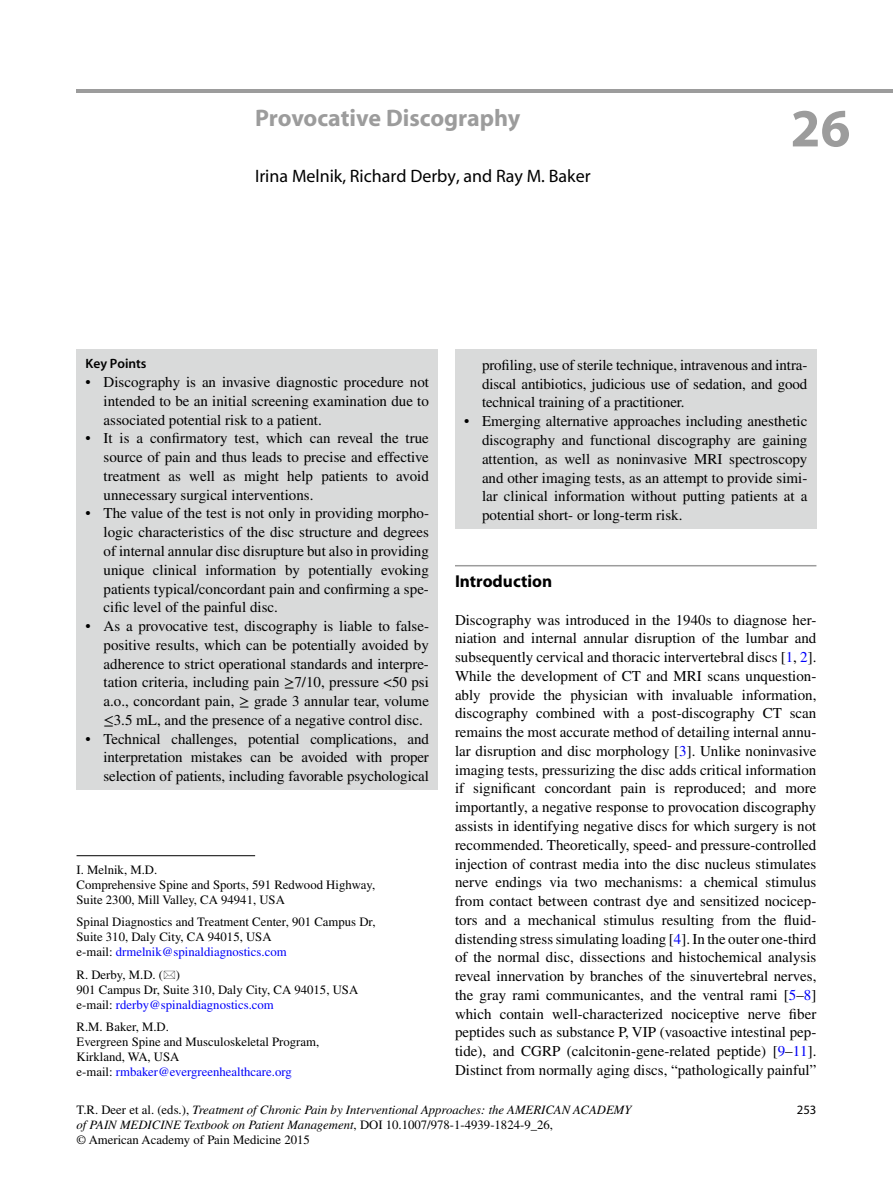
<style>
.page{position:relative;width:893px;height:1187px;background:#fff}
.page>*{position:absolute;margin:0;border:0;box-sizing:border-box;transform-origin:0 0}
.t1{font:700 54px "Xmwhjw Pytbhn Myriad";color:#9c9c9c}
.t2{font:700 24px "Xmwhjw Pytbhn Myriad";color:#9c9c9c}
.t3{font:18px "Glprvd Rdjwkl Myriad";color:#000}
.t4{font:700 17.25px "Xmwhjw Pytbhn Myriad";color:#000}
.t5{font:15px/18.8px "Jbwljm Cyjbjt Times";color:#000;text-align:justify}
.t6{font:600 13.5px "Gslhrp Gcbmrx Myriad";color:#000}
.t7{font:12.75px/15px "Jbwljm Cyjbjt Times";color:#000}
.t8{font:italic 12.75px "Wyvlch Gtsjhk Times";color:#000}
.t9{font:12.75px "Tsgxyh Xrbbcc Myriad";color:#000}
.s1{font-family:"Xghbvv Pggsvb STIX General"}
.s2{color:#0000fa}
.s3{font-family:"Jbwljm Cyjbjt Times";font-style:normal}
</style>
<div class="page">
<hr style="left:77px;top:89px;width:816px;height:3px;background:#9c9c9c">
<hr style="left:455px;top:565px;width:361px;height:1px;background:#9c9c9c">
<hr style="left:77px;top:855px;width:178px;height:1px;background:#000">
<div style="left:77px;top:349px;width:361px;height:441px;background:#d9dada"></div>
<div style="left:455px;top:349px;width:361px;height:180px;background:#d9dada"></div>
<h2 class="t2" style="left:255px;top:109px;width:267px">Provocative Discography</h2>
<p class="t3" style="left:255px;top:169px;width:337px">Irina Melnik , Richard Derby , and Ray M. Baker</p>
<h1 class="t1" style="left:790px;top:108px;width:61px">26</h1>
<p class="t6" style="left:86px;top:358px;width:63px">Key Points</p>
<p class="t5" style="left:104px;top:374px;width:327px;text-indent:-18px">• Discography is an invasive diagnostic procedure not intended to be an initial screening examination due to associated potential risk to a patient.</p>
<p class="t5" style="left:104px;top:430px;width:327px;text-indent:-18px">• It is a confirmatory test, which can reveal the true source of pain and thus leads to precise and effective treatment as well as might help patients to avoid unnecessary surgical interventions.</p>
<p class="t5" style="left:104px;top:505px;width:327px;text-indent:-18px">• The value of the test is not only in providing morpho&shy;logic characteristics of the disc structure and degrees of internal annular disc disrupture but also in providing unique clinical information by potentially evoking patients typical/concordant pain and confirming a spe&shy;cific level of the painful disc.</p>
<p class="t5" style="left:104px;top:618px;width:327px;text-indent:-18px">• As a provocative test, discography is liable to false&shy;positive results, which can be potentially avoided by adherence to strict operational standards and interpre&shy;tation criteria, including pain <span class="s1">≥</span>7/10, pressure &lt;50 psi a.o., concordant pain, <span class="s1">≥</span> grade 3 annular tear, volume <span class="s1">≤</span>3.5 mL, and the presence of a negative control disc.</p>
<p class="t5" style="left:104px;top:730px;width:327px;text-indent:-18px">• Technical challenges, potential complications, and interpretation mistakes can be avoided with proper selection of patients, including favorable psychological</p>
<p class="t7" style="left:77px;top:862px;width:300px">I. Melnik , M.D.<br>Comprehensive Spine and Sports , 591 Redwood Highway,<br>Suite 2300 , Mill Valley , CA 94941 , USA</p>
<p class="t7" style="left:77px;top:915px;width:300px">Spinal Diagnostics and Treatment Center , 901 Campus Dr,<br>Suite 310 , Daly City , CA 94015 , USA<br>e-mail: <span class="s2">drmelnik@spinaldiagnostics.com</span></p>
<p class="t7" style="left:77px;top:967px;width:283px">R. Derby , M.D. ( )<br>901 Campus Dr, Suite 310 , Daly City , CA 94015 , USA e-mail: <span class="s2">rderby@spinaldiagnostics.com</span></p>
<p class="t7" style="left:77px;top:1020px;width:244px">R. M. Baker , M.D.<br>Evergreen Spine and Musculoskeletal Program ,<br>Kirkland , WA , USA<br>e-mail: <span class="s2">rmbaker@evergreenhealthcare.org</span></p>
<p class="t5" style="left:482px;top:357px;width:327px">profiling, use of sterile technique, intravenous and intra&shy;discal antibiotics, judicious use of sedation, and good technical training of a practitioner.</p>
<p class="t5" style="left:482px;top:413px;width:327px;text-indent:-18px">• Emerging alternative approaches including anesthetic discography and functional discography are gaining attention, as well as noninvasive MRI spectroscopy and other imaging tests, as an attempt to provide simi&shy;lar clinical information without putting patients at a potential short- or long-term risk.</p>
<p class="t4" style="left:455px;top:575px;width:99px">Introduction</p>
<p class="t5" style="left:455px;top:611px;width:363px">Discography was introduced in the 1940s to diagnose her&shy;niation and internal annular disruption of the lumbar and subsequently cervical and thoracic intervertebral discs [ <span class="s2">1</span> , <span class="s2">2</span> ].<br>While the development of CT and MRI scans unquestion&shy;ably provide the physician with invaluable information, discography combined with a post-discography CT scan remains the most accurate method of detailing internal annu&shy;lar disruption and disc morphology [ <span class="s2">3</span> ]. Unlike noninvasive imaging tests, pressurizing the disc adds critical information if significant concordant pain is reproduced; and more importantly, a negative response to provocation discography assists in identifying negative discs for which surgery is not recommended. Theoretically, speed- and pressure-controlled injection of contrast media into the disc nucleus stimulates nerve endings via two mechanisms: a chemical stimulus from contact between contrast dye and sensitized nocicep&shy;tors and a mechanical stimulus resulting from the fluid&shy;distending stress simulating loading [ <span class="s2">4</span> ]. In the outer one-third of the normal disc, dissections and histochemical analysis reveal innervation by branches of the sinuvertebral nerves, the gray rami communicantes, and the ventral rami [ <span class="s2">5</span> – <span class="s2">8</span> ] which contain well-characterized nociceptive nerve fiber peptides such as substance P, VIP (vasoactive intestinal pep&shy;tide), and CGRP (calcitonin-gene-related peptide) [ <span class="s2">9</span> – <span class="s2">11</span> ].<br>Distinct from normally aging discs, “pathologically painful”</p>
<p class="t8" style="left:77px;top:1105px;width:557px"><span class="s3">T.R. Deer et al. (eds.),</span> Treatment of Chronic Pain by Interventional Approaches: the AMERICAN ACADEMY</p>
<p class="t9" style="left:797px;top:1104px;width:21px">253</p>
<p class="t8" style="left:77px;top:1120px;width:478px">of PAIN MEDICINE Textbook on Patient Management<span class="s3">, DOI 10.1007/978-1-4939-1824-9_26,</span></p>
<p class="t7" style="left:77px;top:1133px;width:235px">© American Academy of Pain Medicine 2015</p>
</div>
